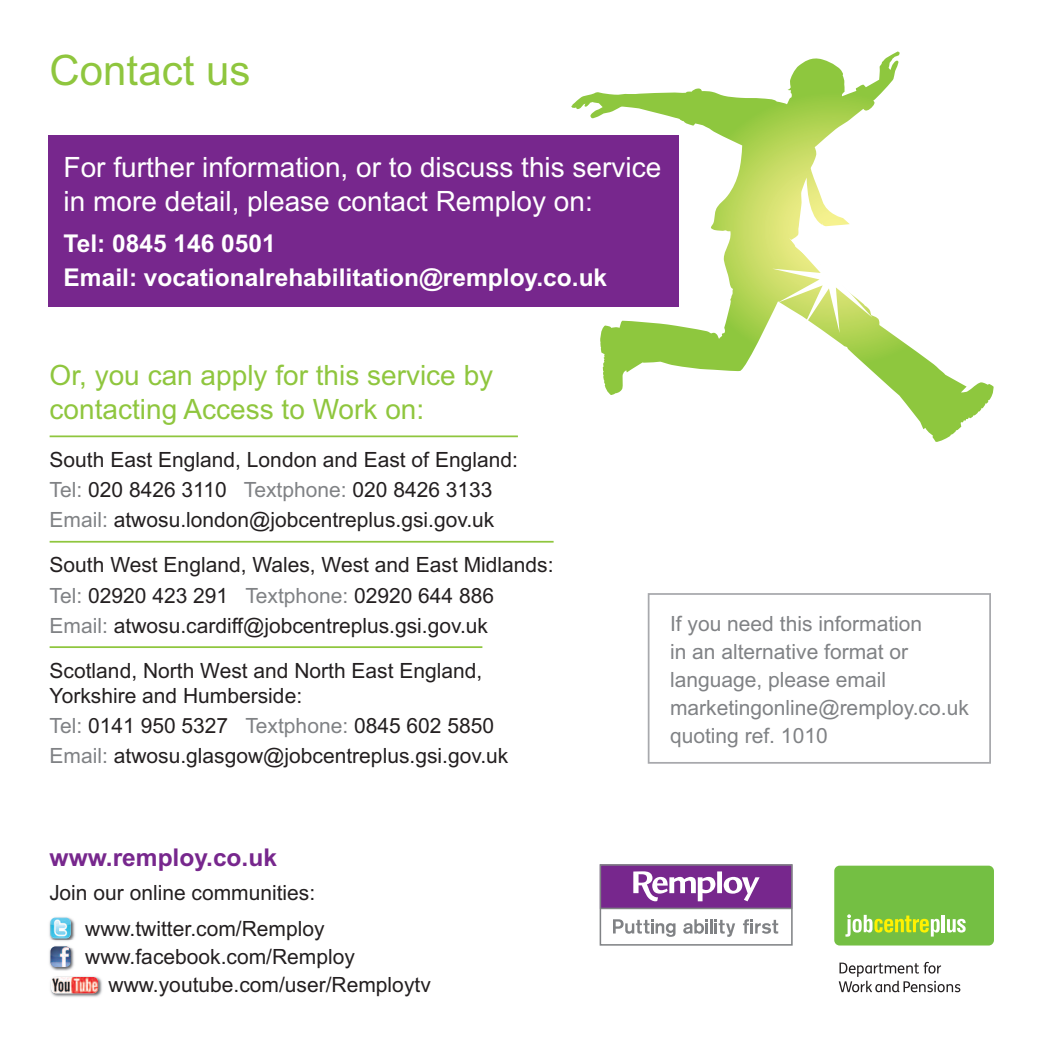
<style>
.page{position:relative;width:1042px;height:1042px;background:#fff}
.page>*{position:absolute;margin:0;border:0;box-sizing:border-box;transform-origin:0 0}
.t1{font:42px "Arial";color:#8fc63e}
.t2{font:28px/33.6px "Arial";color:#fff}
.t3{font:28px/33.6px "Arial";color:#8fc63e}
.t4{font:700 24.5px/34.3px "Arial";color:#fff}
.t5{font:700 24.5px "Arial";color:#77278d}
.t6{font:21px/30.1px "Arial";color:#231f20}
.t7{font:21px/28px "Arial";color:#808285}
.s1{color:#808285}
</style>
<div class="page">
<svg style="left:608px;top:386px;width:386px;height:56px"></svg>
<svg style="left:571px;top:51px;width:422px;height:341px"></svg>
<svg style="left:772px;top:223px;width:117px;height:110px"></svg>
<div style="left:545px;top:383px;width:55px;height:116px;background:#fff"></div>
<div style="left:586px;top:403px;width:276px;height:147px;background:#fff"></div>
<div style="left:855px;top:422px;width:22px;height:32px;background:#fff"></div>
<div style="left:991px;top:430px;width:40px;height:40px;background:#fff"></div>
<div style="left:648px;top:593px;width:343px;height:171px;border:2px solid #a8a9ad"></div>
<div style="left:49px;top:135px;width:630px;height:171px;background:#77278d"></div>
<hr style="left:50px;top:435px;width:468px;height:2px;background:#8fc63e">
<hr style="left:50px;top:541px;width:503px;height:1px;background:#8fc63e">
<hr style="left:50px;top:646px;width:432px;height:2px;background:#8fc63e">
<img style="left:49px;top:917px;width:26px;height:24px">
<img style="left:50px;top:917px;width:21px;height:21px;border-radius:5px">
<img style="left:49px;top:947px;width:25px;height:24px">
<img style="left:51px;top:946px;width:20px;height:21px;border-radius:5px">
<img style="left:50px;top:976px;width:52px;height:21px">
<svg style="left:51px;top:977px;width:47px;height:16px"></svg>
<img style="left:53px;top:977px;width:45px;height:16px">
<div style="left:600px;top:865px;width:192px;height:43px;background:#77278d"></div>
<div style="left:599px;top:864px;width:193px;height:81px;border:2px solid #808285"></div>
<hr style="left:600px;top:907px;width:192px;height:2px;background:#808285">
<svg style="left:633px;top:871px;width:82px;height:30px"></svg>
<div style="left:717px;top:871px;width:5px;height:22px;background:#fff"></div>
<svg style="left:724px;top:877px;width:35px;height:24px"></svg>
<svg style="left:743px;top:919px;width:35px;height:14px"></svg>
<svg style="left:613px;top:919px;width:62px;height:18px"></svg>
<svg style="left:683px;top:919px;width:52px;height:18px"></svg>
<div style="left:834px;top:865px;width:160px;height:80px;background:#74bf43;border-radius:5px"></div>
<svg style="left:845px;top:914px;width:94px;height:22px"></svg>
<hr style="left:941px;top:915px;width:3px;height:17px;background:#fff">
<svg style="left:947px;top:919px;width:18px;height:13px"></svg>
<svg style="left:838px;top:962px;width:122px;height:30px"></svg>
<h1 class="t1" style="left:50px;top:46px;width:202px">Contact us</h1>
<h2 class="t2" style="left:64px;top:151px;width:599px">For further information, or to discuss this service in more detail, please contact Remploy on:</h2>
<p class="t4" style="left:64px;top:226px;width:545px">Tel: 0845 146 0501<br>Email: vocationalrehabilitation@remploy.co.uk</p>
<h2 class="t3" style="left:50px;top:358px;width:445px">Or, you can apply for this service by contacting Access to Work on:</h2>
<p class="t6" style="left:50px;top:445px;width:470px">South East England, London and East of England:<br><span class="s1">Tel:</span> 020 8426 3110 <span class="s1">Textphone:</span> 020 8426 3133<br><span class="s1">Email:</span> atwosu.london@jobcentreplus.gsi.gov.uk</p>
<p class="t6" style="left:50px;top:550px;width:505px">South West England, Wales, West and East Midlands:<br><span class="s1">Tel:</span> 02920 423 291 <span class="s1">Textphone:</span> 02920 644 886<br><span class="s1">Email:</span> atwosu.cardiff@jobcentreplus.gsi.gov.uk</p>
<p class="t6" style="left:50px;top:658px;width:434px;line-height:25.2px">Scotland, North West and North East England,<br>Yorkshire and Humberside:</p>
<p class="t6" style="left:50px;top:711px;width:460px"><span class="s1">Tel:</span> 0141 950 5327 <span class="s1">Textphone:</span> 0845 602 5850<br><span class="s1">Email:</span> atwosu.glasgow@jobcentreplus.gsi.gov.uk</p>
<p class="t7" style="left:670px;top:609px;width:300px">If you need this information<br>in an alternative format or language, please email marketingonline@remploy.co.uk quoting ref. 1010</p>
<p class="t5" style="left:50px;top:843px;width:229px">www.remploy.co.uk</p>
<p class="t6" style="left:50px;top:877px;width:267px">Join our online communities:</p>
<p class="t6" style="left:85px;top:913px;width:241px">www.twitter.com/Remploy</p>
<p class="t6" style="left:85px;top:941px;width:271px">www.facebook.com/Remploy</p>
<p class="t6" style="left:109px;top:969px;width:324px">www.youtube.com/user/Remploytv</p>
</div>
